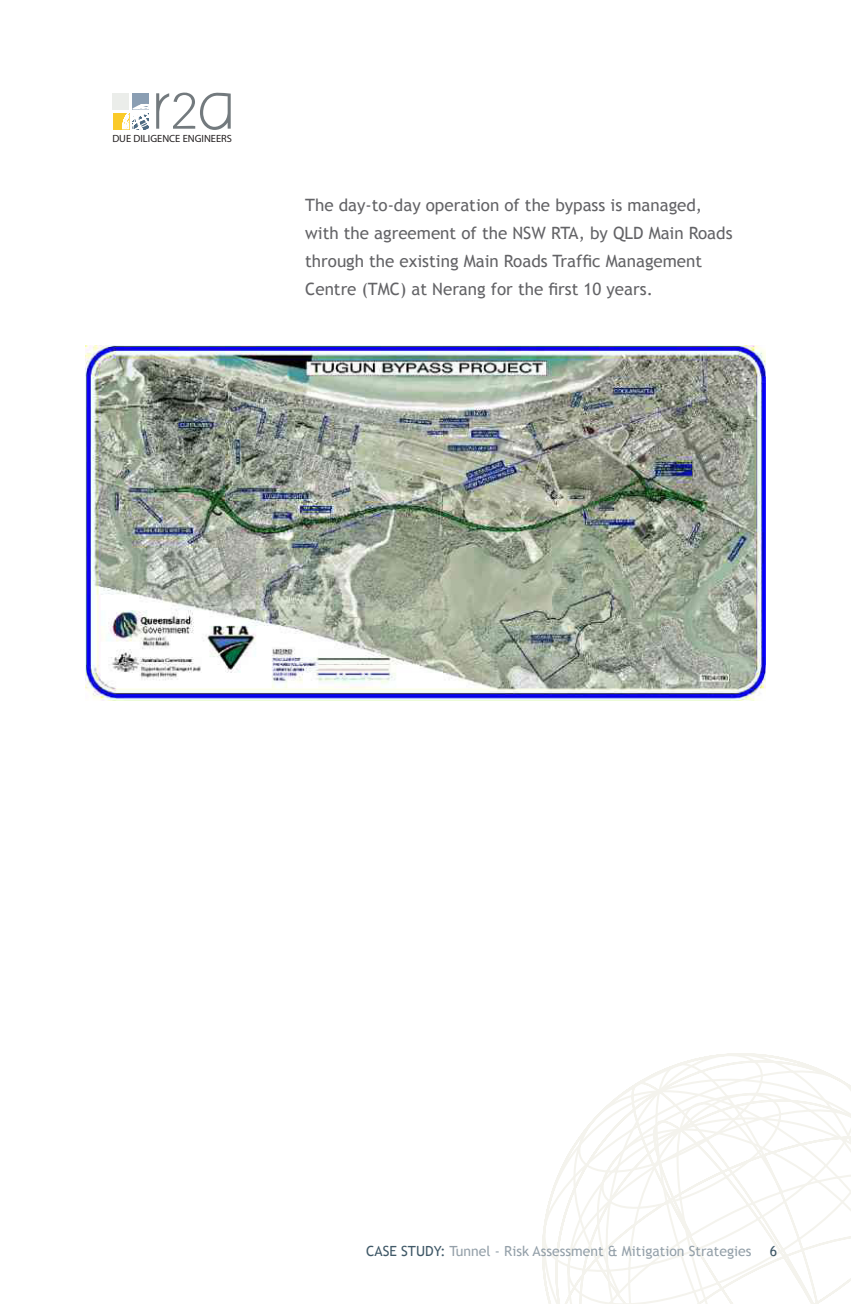
<style>
.page{position:relative;width:851px;height:1304px;background:#fff}
.page>*{position:absolute;margin:0;border:0;box-sizing:border-box;transform-origin:0 0}
.Body{font:17px/28px "Trebuchet MS";color:#636366}
.t1{font:14px "Trebuchet MS";color:#94a0a9}
.t2{font:14px "Trebuchet MS";color:#405968}
.t3{font:condensed 10.4px "Frutiger";color:#231f20}
.s1{color:#405968}
</style>
<div class="page">
<svg style="left:542px;top:1053px;width:308px;height:251px"></svg>
<svg style="left:156px;top:93px;width:75px;height:37px"></svg>
<div style="left:113px;top:93px;width:16px;height:17px;background:#ebedea"></div>
<div style="left:113px;top:113px;width:16px;height:16px;background:#faca29"></div>
<div style="left:132px;top:93px;width:17px;height:17px;background:#8a9eb3"></div>
<svg style="left:122px;top:104px;width:27px;height:25px"></svg>
<img style="left:85px;top:346px;width:680px;height:354px">
<p class="t3" style="left:112px;top:134px;width:121px">DUE DILIGENCE ENGINEERS</p>
<p class="Body" style="left:305px;top:191px;width:429px">The day-to-day operation of the bypass is managed, with the agreement of the NSW RTA, by QLD Main Roads through the existing Main Roads Traffic Management Centre (TMC) at Nerang for the first 10 years.</p>
<p class="t1" style="left:366px;top:1243px;width:387px"><span class="s1">CASE STUDY:</span> Tunnel - Risk Assessment &amp; Mitigation Strategies</p>
<p class="t2" style="left:769px;top:1243px;width:9px">6</p>
</div>
